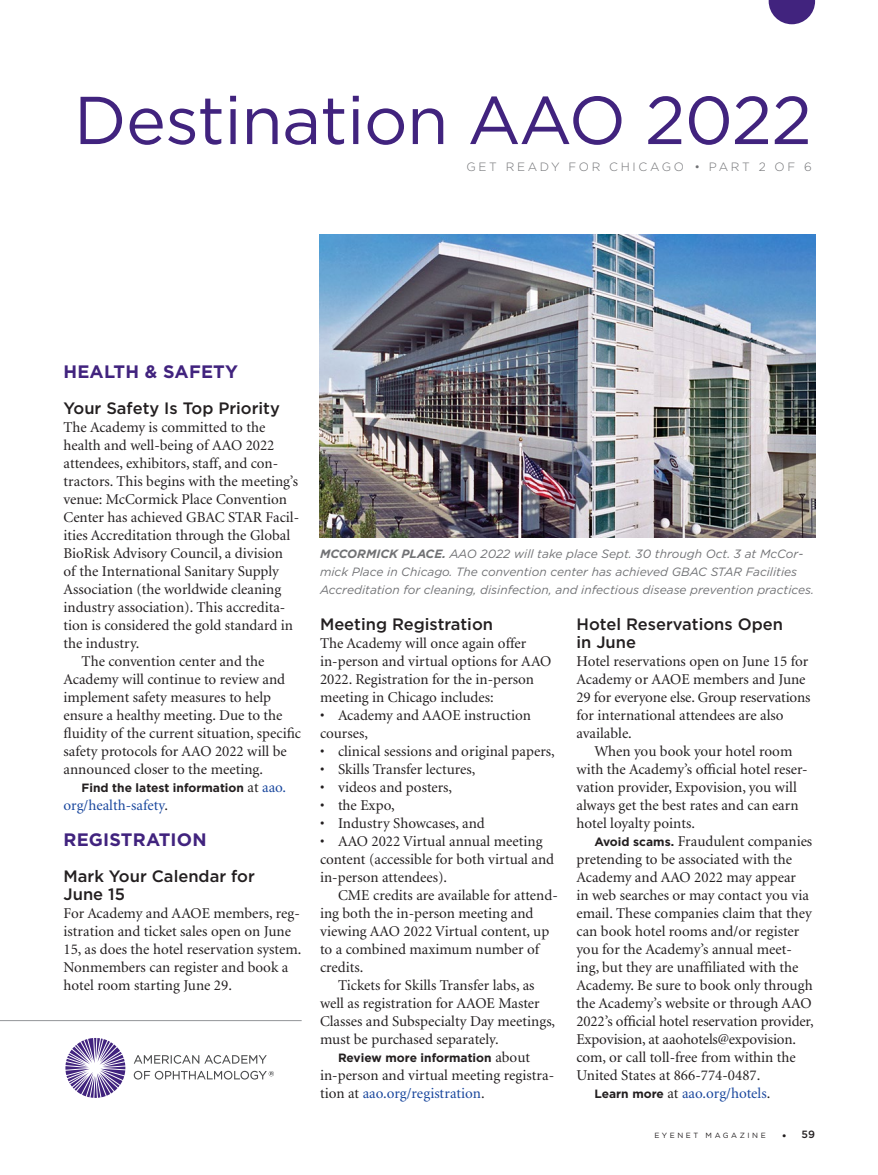
<style>
.page{position:relative;width:878px;height:1175px;background:#fff}
.page>*{position:absolute;margin:0;border:0;box-sizing:border-box;transform-origin:0 0}
.t1{font:67.5px "Gotham";letter-spacing:-.01em;color:#41237e}
.NB_Section_Head{font:700 18px "Gotham";letter-spacing:.01em;color:#41237e}
.NB_story_title{font:500 16.5px/18px "Gotham";color:#231f20}
.BODY_text{font:15px/18px "Minion";color:#231f20}
.BODY_text_NO_indent{font:15px/18px "Minion";color:#231f20}
.BODY_text-2{font:15px "Minion";color:#18469d}
.t2{font:italic 12px/18px "Gotham";color:#717275}
.BODY_text-3{font:700 12px "Gotham";color:#231f20}
.t3{font:300 12px "Gotham";letter-spacing:.22em;color:#717275}
.t4{font:500 10.5px "Gotham";color:#231f20}
.t5{font:7.5px "Gotham";letter-spacing:.34em;color:#231f20}
.s1{font-family:"Minion";font-weight:400;font-size:15px}
.s2{font-family:"Minion";font-weight:400;font-size:15px;color:#18469d}
.s3{color:#231f20}
.s4{font-weight:700}
.s5{color:#18469d}
.s6{font-family:"Gotham";font-weight:700;font-size:12px}
.s7{font-family:"Gotham";font-weight:700;font-size:12px;color:#231f20}
.s8{font-weight:300;font-size:12px}
</style>
<div class="page">
<svg style="left:768px;top:0;width:47px;height:24px"></svg>
<hr style="left:0;top:1020px;width:302px;height:1px;background:#939598">
<svg style="left:65px;top:1038px;width:60px;height:59px"></svg>
<svg style="left:134px;top:1055px;width:140px;height:24px"></svg>
<img style="left:320px;top:234px;width:495px;height:303px">
<h1 class="t1" style="left:74px;top:77px;width:739px">Destination AAO 2022</h1>
<p class="t3" style="left:466px;top:159px;width:347px">GET READY FOR CHICAGO • PART 2 OF 6</p>
<p class="NB_Section_Head" style="left:64px;top:360px;width:176px">HEALTH &amp; SAFETY</p>
<p class="NB_story_title" style="left:64px;top:399px;width:218px">Your Safety Is Top Priority</p>
<p class="BODY_text_NO_indent" style="left:64px;top:419px;width:237px">The Academy is committed to the health and well-being of AAO 2022 attendees, exhibitors, staff, and con&shy;tractors. This begins with the meeting’s venue: McCormick Place Convention Center has achieved GBAC STAR Facil&shy;ities Accreditation through the Global BioRisk Advisory Council, a division<br>of the International Sanitary Supply Association (the worldwide cleaning industry association). This accredita&shy;tion is considered the gold standard in the industry.</p>
<p class="BODY_text" style="left:64px;top:653px;width:239px;text-indent:18px">The convention center and the Academy will continue to review and implement safety measures to help ensure a healthy meeting. Due to the fluidity of the current situation, specific safety protocols for AAO 2022 will be announced closer to the meeting.</p>
<p class="BODY_text-3" style="left:82px;top:780px;width:206px">Find the latest information <span class="s1">at</span> <span class="s2">aao.</span></p>
<p class="BODY_text-2" style="left:64px;top:798px;width:106px">org/health-safety<span class="s3">.</span></p>
<p class="NB_Section_Head" style="left:64px;top:828px;width:144px">REGISTRATION</p>
<p class="NB_story_title" style="left:64px;top:867px;width:193px">Mark Your Calendar for<br>June 15</p>
<p class="BODY_text_NO_indent" style="left:64px;top:905px;width:239px">For Academy and AAOE members, reg&shy;istration and ticket sales open on June 15, as does the hotel reservation system.<br>Nonmembers can register and book a hotel room starting June 29.</p>
<p class="t2" style="left:320px;top:544px;width:495px"><span class="s4">MCCORMICK PLACE.</span> AAO 2022 will take place Sept. 30 through Oct. 3 at McCor&shy;mick Place in Chicago. The convention center has achieved GBAC STAR Facilities<br>Accreditation for cleaning, disinfection, and infectious disease prevention practices.</p>
<p class="NB_story_title" style="left:320px;top:615px;width:174px">Meeting Registration</p>
<p class="BODY_text_NO_indent" style="left:320px;top:635px;width:233px">The Academy will once again offer in-person and virtual options for AAO 2022. Registration for the in-person meeting in Chicago includes:</p>
<p class="BODY_text" style="left:320px;top:707px;width:212px">• Academy and AAOE instruction courses,</p>
<p class="BODY_text" style="left:320px;top:743px;width:236px">• clinical sessions and original papers,</p>
<p class="BODY_text" style="left:320px;top:761px;width:157px">• Skills Transfer lectures,</p>
<p class="BODY_text" style="left:320px;top:779px;width:134px">• videos and posters,</p>
<p class="BODY_text" style="left:320px;top:797px;width:76px">• the Expo,</p>
<p class="BODY_text" style="left:320px;top:815px;width:166px">• Industry Showcases, and</p>
<p class="BODY_text" style="left:320px;top:833px;width:236px">• AAO 2022 Virtual annual meeting content (accessible for both virtual and in-person attendees).</p>
<p class="BODY_text" style="left:320px;top:887px;width:239px;text-indent:18px">CME credits are available for attend&shy;ing both the in-person meeting and viewing AAO 2022 Virtual content, up to a combined maximum number of credits.</p>
<p class="BODY_text" style="left:320px;top:977px;width:237px;text-indent:18px">Tickets for Skills Transfer labs, as well as registration for AAOE Master Classes and Subspecialty Day meetings, must be purchased separately.</p>
<p class="BODY_text-3" style="left:338px;top:1050px;width:193px">Review more information <span class="s1">about</span></p>
<p class="BODY_text" style="left:320px;top:1067px;width:236px">in-person and virtual meeting registra&shy;tion at <span class="s5">aao.org/registration</span>.</p>
<p class="NB_story_title" style="left:576px;top:615px;width:208px">Hotel Reservations Open</p>
<p class="NB_story_title" style="left:576px;top:633px;width:61px">in June</p>
<p class="BODY_text_NO_indent" style="left:576px;top:653px;width:235px">Hotel reservations open on June 15 for<br>Academy or AAOE members and June<br>29 for everyone else. Group reservations for international attendees are also available.</p>
<p class="BODY_text" style="left:576px;top:743px;width:233px;text-indent:18px">When you book your hotel room with the Academy’s official hotel reser&shy;vation provider, Expovision, you will always get the best rates and can earn hotel loyalty points.</p>
<p class="BODY_text" style="left:576px;top:833px;width:239px;text-indent:18px"><span class="s6">Avoid scams.</span> Fraudulent companies pretending to be associated with the Academy and AAO 2022 may appear<br>in web searches or may contact you via email. These companies claim that they can book hotel rooms and/or register you for the Academy’s annual meet&shy;ing, but they are unaffiliated with the Academy. Be sure to book only through the Academy’s website or through AAO 2022’s official hotel reservation provider, Expovision, at aaohotels@expovision. com, or call toll-free from within the United States at 866-774-0487.</p>
<p class="BODY_text-2" style="left:594px;top:1086px;width:177px"><span class="s7">Learn more</span> <span class="s3">at</span> aao.org/hotels<span class="s3">.</span></p>
<p class="t5" style="left:654px;top:1130px;width:113px">EYENET MAGAZINE</p>
<p class="t4" style="left:781px;top:1127px;width:35px"><span class="s8">•</span> 59</p>
</div>
